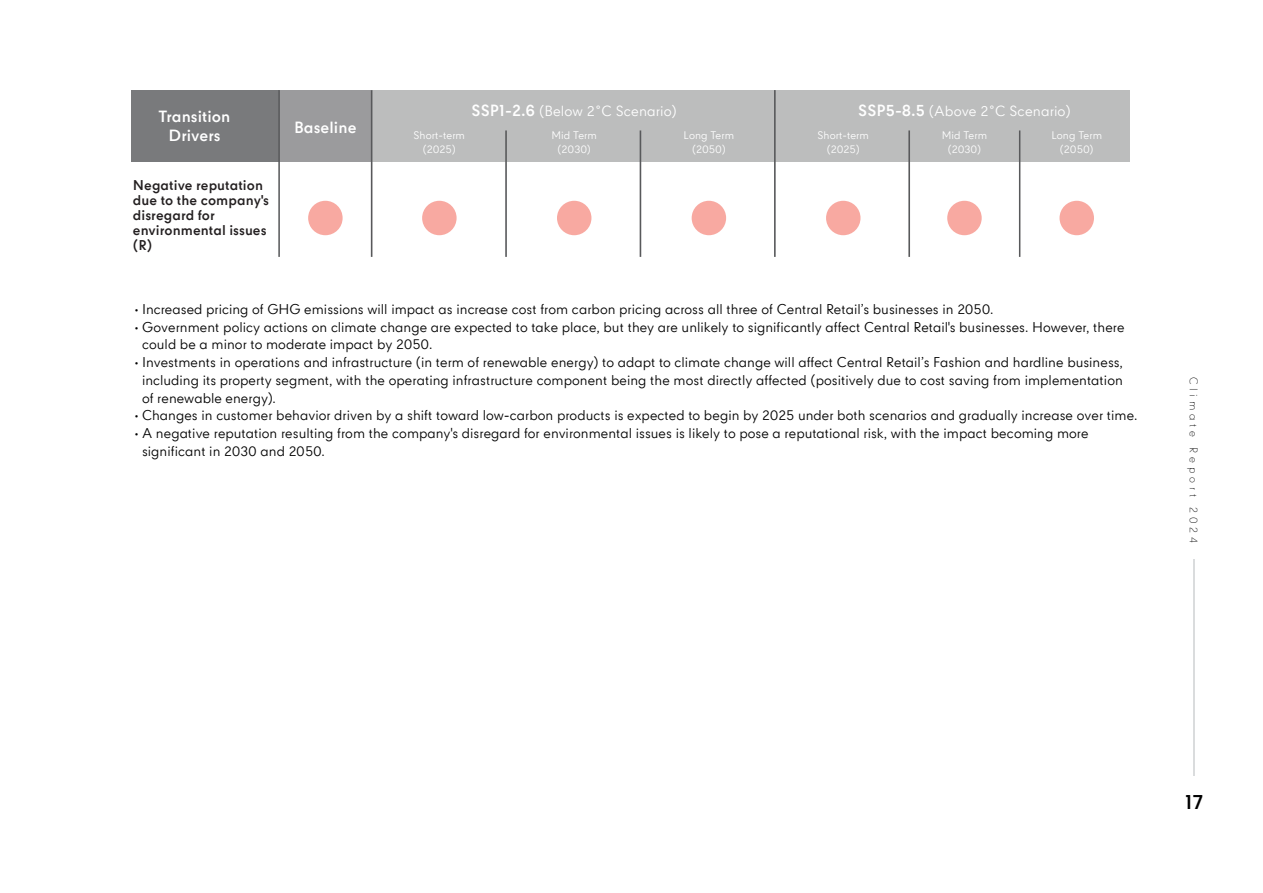
<style>
.page{position:relative;width:1263px;height:893px;background:#fff}
.page>*{position:absolute;margin:0;border:0;box-sizing:border-box;transform-origin:0 0}
.t1{font:700 19.5px "CPN";color:#000101}
.t2{font:700 15.45px/19.5px "CPN";letter-spacing:.005em;color:#fff;text-align:center}
.t3{font:13.95px "CPN";letter-spacing:.005em;color:#fff}
.t4{font:13.5px/17.7px "CPN";color:#000}
.t5{font:700 13.5px/15px "CPN";letter-spacing:.005em;color:#231f20}
.t6{font:10.5px/13.5px "CPN";letter-spacing:.005em;color:#fff;text-align:center}
.t7{font:300 10.5px "CPN";letter-spacing:.36em;color:#000101}
.s1{font-weight:700;font-size:15.45px}
</style>
<div class="page">
<div style="left:799px;top:90px;width:331px;height:71px;background:#bcbdbd"></div>
<div style="left:132px;top:90px;width:147px;height:71px;background:#797a7c"></div>
<div style="left:279px;top:90px;width:92px;height:71px;background:#9b9b9d"></div>
<div style="left:372px;top:90px;width:242px;height:71px;background:#bcbdbd"></div>
<div style="left:614px;top:90px;width:295px;height:71px;background:#bcbdbd"></div>
<hr style="left:278px;top:90px;width:2px;height:167px;background:#58595b">
<hr style="left:371px;top:90px;width:1px;height:167px;background:#58595b">
<hr style="left:640px;top:130px;width:1px;height:127px;background:#58595b">
<hr style="left:505px;top:130px;width:2px;height:127px;background:#58595b">
<hr style="left:908px;top:130px;width:2px;height:127px;background:#58595b">
<hr style="left:774px;top:90px;width:2px;height:167px;background:#58595b">
<hr style="left:1019px;top:130px;width:1px;height:127px;background:#58595b">
<div style="left:308px;top:201px;width:35px;height:34px;background:#f8a9a1;border-radius:50%"></div>
<div style="left:422px;top:201px;width:35px;height:34px;background:#f8a9a1;border-radius:50%"></div>
<div style="left:557px;top:201px;width:34px;height:34px;background:#f8a9a1;border-radius:50%"></div>
<div style="left:692px;top:201px;width:34px;height:34px;background:#f8a9a1;border-radius:50%"></div>
<div style="left:947px;top:201px;width:35px;height:34px;background:#f8a9a1;border-radius:50%"></div>
<div style="left:1059px;top:201px;width:35px;height:34px;background:#f8a9a1;border-radius:50%"></div>
<div style="left:826px;top:201px;width:34px;height:34px;background:#f8a9a1;border-radius:50%"></div>
<hr style="left:1193px;top:560px;width:2px;height:216px;background:#dadcdd">
<p class="t2" style="left:159px;top:107px;width:73px">Transition<br>Drivers</p>
<p class="t2" style="left:294px;top:118px;width:64px">Baseline</p>
<p class="t5" style="left:133px;top:178px;width:138px">Negative reputation due to the company's disregard for environmental issues (R)</p>
<p class="t3" style="left:472px;top:102px;width:207px"><span class="s1">SSP1-2.6</span> (Below 2°C Scenario)</p>
<p class="t6" style="left:414px;top:130px;width:53px">Short-term (2025)</p>
<p class="t6" style="left:551px;top:130px;width:47px">Mid Term (2030)</p>
<p class="t3" style="left:858px;top:102px;width:214px"><span class="s1">SSP5-8.5</span> (Above 2°C Scenario)</p>
<p class="t6" style="left:817px;top:130px;width:53px">Short-term (2025)</p>
<p class="t6" style="left:1051px;top:130px;width:52px">Long Term (2050)</p>
<p class="t6" style="left:683px;top:130px;width:52px">Long Term (2050)</p>
<p class="t6" style="left:942px;top:130px;width:47px">Mid Term (2030)</p>
<p class="t4" style="left:135px;top:302px;width:860px">• Increased pricing of GHG emissions will impact as increase cost from carbon pricing across all three of Central Retail’s businesses in 2050.</p>
<p class="t4" style="left:142px;top:319px;width:984px;text-indent:-7px">• Government policy actions on climate change are expected to take place, but they are unlikely to significantly affect Central Retail's businesses. However, there could be a minor to moderate impact by 2050.</p>
<p class="t4" style="left:142px;top:355px;width:982px;text-align:justify;text-indent:-7px">• Investments in operations and infrastructure (in term of renewable energy) to adapt to climate change will affect Central Retail’s Fashion and hardline business, including its property segment, with the operating infrastructure component being the most directly affected (positively due to cost saving from implementation of renewable energy).</p>
<p class="t4" style="left:135px;top:408px;width:1004px">• Changes in customer behavior driven by a shift toward low-carbon products is expected to begin by 2025 under both scenarios and gradually increase over time.</p>
<p class="t4" style="left:142px;top:426px;width:948px;text-indent:-7px">• A negative reputation resulting from the company's disregard for environmental issues is likely to pose a reputational risk, with the impact becoming more significant in 2030 and 2050.</p>
<p class="t7" style="left:1201px;top:377px;width:167px;rotate:90deg">Climate Report 2024</p>
<h1 class="t1" style="left:1185px;top:791px;width:20px">17</h1>
</div>
